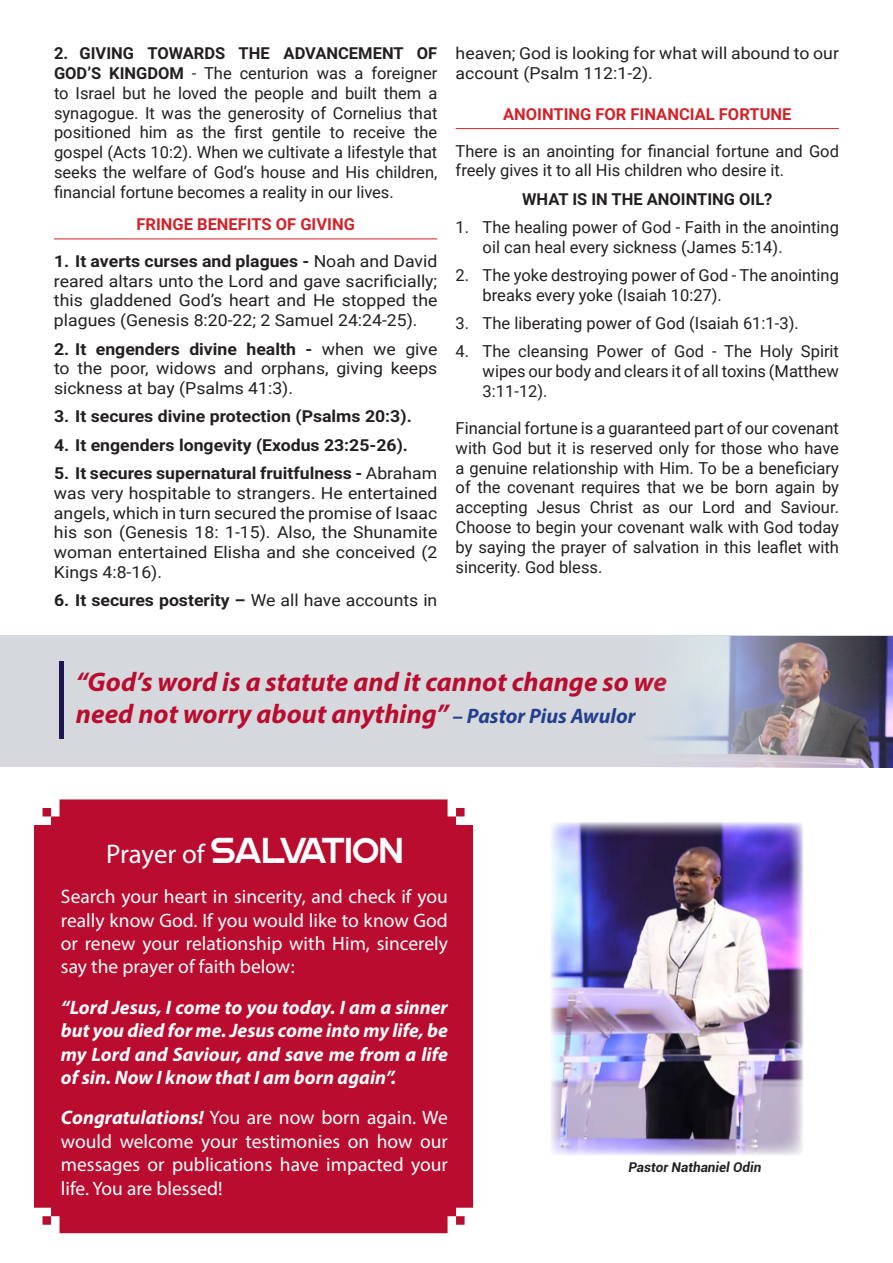
<style>
.page{position:relative;width:893px;height:1263px;background:#fff}
.page>*{position:absolute;margin:0;border:0;box-sizing:border-box;transform-origin:0 0}
.head1-white{font:300 36px "Portico";letter-spacing:-.03em;color:#fff}
.t1{font:italic 700 27px/32.4px "Myriad Pro";color:#ba0c2f}
.para-white{font:19.5px/23.4px "Myriad Pro";color:#fff;text-align:justify}
.t2{font:italic 700 19.5px/23.4px "Myriad Pro";color:#fff;text-align:justify}
.t3{font:16.5px/19.8px "Roboto";color:#231f20;text-align:justify}
.t4{font:16.5px/19.8px "Roboto";color:#231f20;text-align:justify;scale:1.07 1}
.t5{font:700 16.5px "Roboto";color:#231f20;scale:1.07 1}
.Subtitle_underline{font:700 16.5px "Roboto";color:#d1232a}
.t6{font:700 16.5px "Roboto";color:#231f20}
.t7{font:italic 700 13.5px "Roboto";color:#231f20}
.s1{font-weight:700}
.s2{font-weight:400}
.s3{font-size:21px;color:#253f8e}
.s4{font-family:"Myriad Pro";font-weight:400;font-size:27px}
.s5{font-weight:700;font-style:italic}
</style>
<div class="page">
<div style="left:34px;top:799px;width:439px;height:434px;background:#ba0c2f"></div>
<div style="left:0;top:636px;width:893px;height:131px;background:#d5d9de"></div>
<hr style="left:54px;top:239px;width:383px;height:1px;background:#d1232a">
<hr style="left:456px;top:128px;width:383px;height:1px;background:#d1232a">
<div style="left:59px;top:660px;width:5px;height:78px;background:#1d1651"></div>
<img style="left:655px;top:636px;width:238px;height:132px">
<img style="left:550px;top:822px;width:253px;height:333px">
<p class="t3" style="left:54px;top:43px;width:385px"><span class="s1">2. GIVING TOWARDS THE ADVANCEMENT OF GOD’S KINGDOM</span> - The centurion was a foreigner to Israel but he loved the people and built them a synagogue. It was the generosity of Cornelius that positioned him as the first gentile to receive the gospel (Acts 10:2). When we cultivate a lifestyle that seeks the welfare of God’s house and His children, financial fortune becomes a reality in our lives.</p>
<p class="Subtitle_underline" style="left:136px;top:213px;width:220px">FRINGE BENEFITS OF GIVING</p>
<p class="t4" style="left:54px;top:250px;width:360px"><span class="s1">1. It averts curses and plagues -</span> Noah and David reared altars unto the Lord and gave sacrificially; this gladdened God’s heart and He stopped the plagues (Genesis 8:20-22; 2 Samuel 24:24-25).</p>
<p class="t4" style="left:54px;top:338px;width:360px"><span class="s1">2. It engenders divine health -</span> when we give to the poor, widows and orphans, giving keeps sickness at bay (Psalms 41:3).</p>
<p class="t5" style="left:54px;top:405px;width:336px">3. It secures divine protection (Psalms 20:3).</p>
<p class="t5" style="left:54px;top:433px;width:332px">4. It engenders longevity (Exodus 23:25-26).</p>
<p class="t4" style="left:54px;top:463px;width:360px"><span class="s1">5. It secures supernatural fruitfulness -</span> Abraham was very hospitable to strangers. He entertained angels, which in turn secured the promise of Isaac his son (Genesis 18: 1-15). Also, the Shunamite woman entertained Elisha and she conceived (2<br>Kings 4:8-16).</p>
<p class="t5" style="left:54px;top:589px;width:360px">6. It secures posterity – <span class="s2">We all have accounts in</span></p>
<p class="t4" style="left:456px;top:43px;width:360px">heaven; God is looking for what will abound to our account (Psalm 112:1-2).</p>
<p class="Subtitle_underline" style="left:503px;top:102px;width:290px">ANOINTING FOR FINANCIAL FORTUNE</p>
<p class="t3" style="left:456px;top:140px;width:385px">There is an anointing for financial fortune and God freely gives it to all His children who desire it.</p>
<p class="t6" style="left:522px;top:187px;width:252px">WHAT IS IN THE ANOINTING OIL?</p>
<p class="t3" style="left:483px;top:217px;width:358px;text-indent:-27px">1. The healing power of God - Faith in the anointing oil can heal every sickness (James 5:14).</p>
<p class="t3" style="left:483px;top:265px;width:358px;text-indent:-27px">2. The yoke destroying power of God - The anointing breaks every yoke (Isaiah 10:27).</p>
<p class="t3" style="left:456px;top:313px;width:345px">3. The liberating power of God (Isaiah 61:1-3).</p>
<p class="t3" style="left:483px;top:341px;width:358px;text-indent:-27px">4. The cleansing Power of God - The Holy Spirit wipes our body and clears it of all toxins (Matthew 3:11-12).</p>
<p class="t3" style="left:456px;top:417px;width:385px">Financial fortune is a guaranteed part of our covenant with God but it is reserved only for those who have a genuine relationship with Him. To be a beneficiary of the covenant requires that we be born again by accepting Jesus Christ as our Lord and Saviour.<br>Choose to begin your covenant walk with God today by saying the prayer of salvation in this leaflet with sincerity. God bless.</p>
<p class="t1" style="left:76px;top:664px;width:593px">“God’s word is a statute and it cannot change so we need not worry about anything” <span class="s3">– Pastor Pius Awulor</span></p>
<p class="head1-white" style="left:106px;top:828px;width:298px"><span class="s4">Prayer of</span> SALVATION</p>
<p class="para-white" style="left:61px;top:885px;width:388px">Search your heart in sincerity, and check if you really know God. If you would like to know God or renew your relationship with Him, sincerely say the prayer of faith below:</p>
<p class="t2" style="left:61px;top:995px;width:388px">“Lord Jesus, I come to you today. I am a sinner but you died for me. Jesus come into my life, be my Lord and Saviour, and save me from a life of sin. Now I know that I am born again”.</p>
<p class="para-white" style="left:61px;top:1106px;width:388px"><span class="s5">Congratulations!</span> You are now born again. We would welcome your testimonies on how our messages or publications have impacted your life. You are blessed!</p>
<p class="t7" style="left:628px;top:1158px;width:134px">Pastor Nathaniel Odin</p>
</div>
